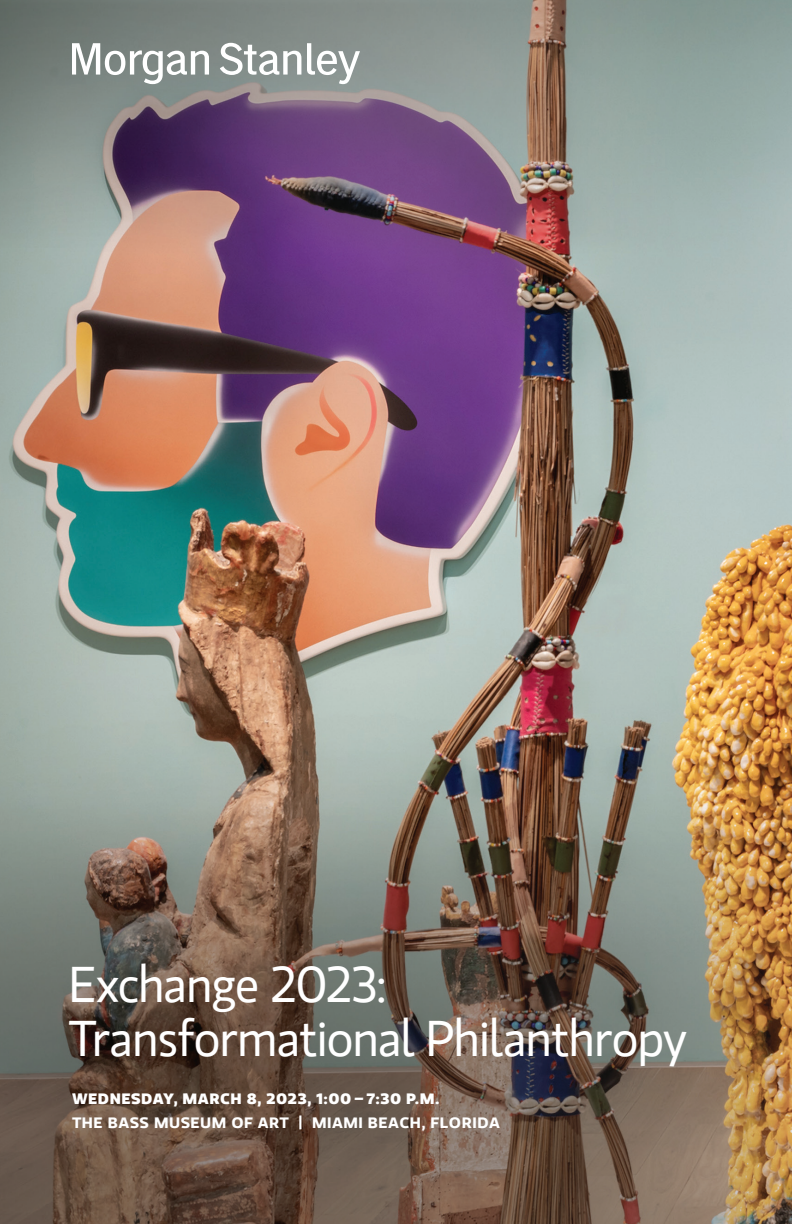
<style>
.page{position:relative;width:792px;height:1224px;background:#fff}
.page>*{position:absolute;margin:0;border:0;box-sizing:border-box;transform-origin:0 0}
.t1{font:50px/54px "MS Gloriola II Std";letter-spacing:-.025em;color:#fff}
.t2{font:700 15px "MS Gloriola II Std";letter-spacing:.03em;color:#fff;scale:1.1 1}
.t3{font:500 15px "MS Gloriola II Std";letter-spacing:.03em;color:#fff;scale:1.1 1}
</style>
<div class="page">
<img style="left:0;top:0;width:792px;height:1224px">
<svg style="left:72px;top:43px;width:288px;height:41px"></svg>
<p class="t1" style="left:69px;top:956px;width:620px">Exchange 2023:<br>Transformational Philanthropy</p>
<p class="t3" style="left:72px;top:1088px;width:336px">WEDNESDAY, MARCH 8, 2023, 1:00 – 7:30 P.M.</p>
<p class="t2" style="left:72px;top:1112px;width:391px">THE BASS MUSEUM OF ART | MIAMI BEACH, FLORIDA</p>
</div>
